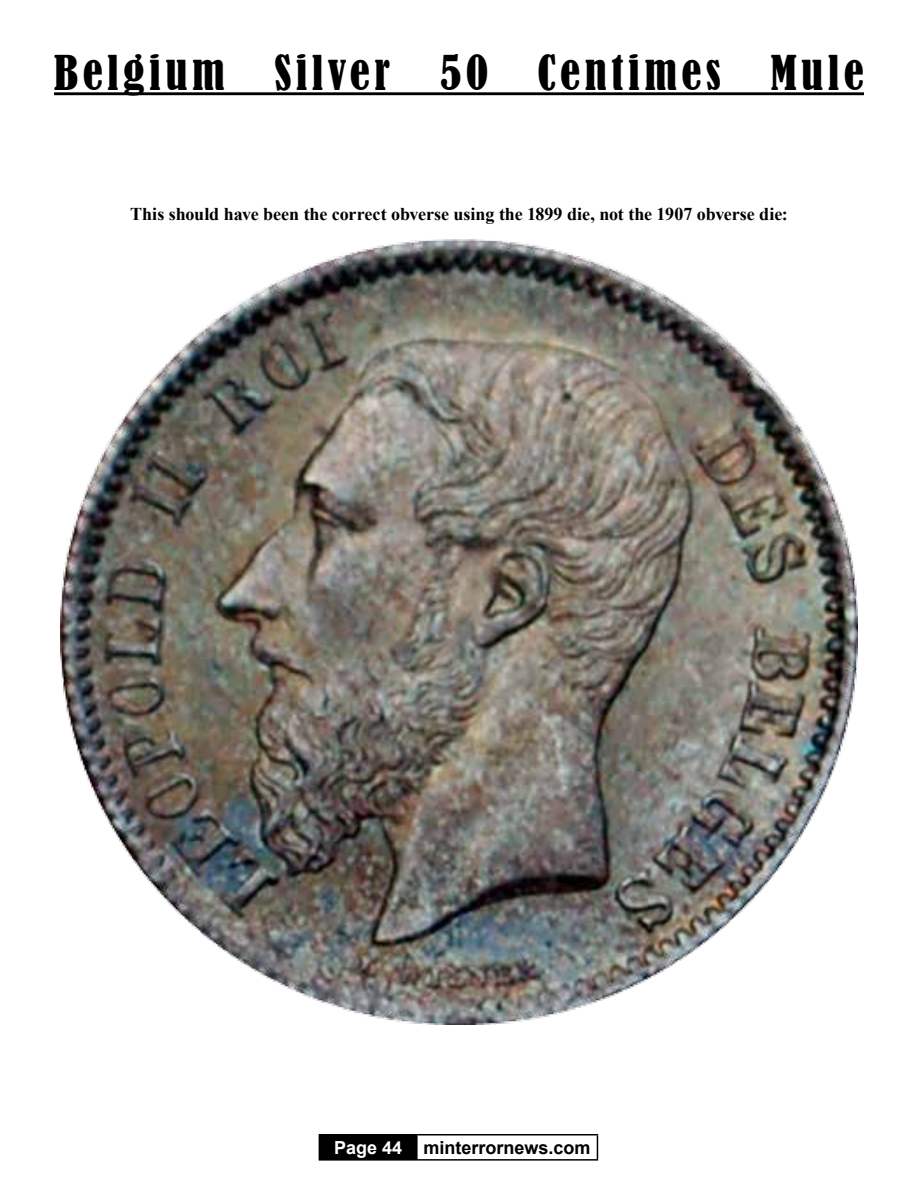
<style>
.page{position:relative;width:918px;height:1188px;background:#fff}
.page>*{position:absolute;margin:0;border:0;box-sizing:border-box;transform-origin:0 0}
.t1{font:condensed 45px "Bernard";letter-spacing:.095em;color:#000}
.t2{font:700 18px "Times New Roman";letter-spacing:-.005em;color:#000}
.t3{font:700 18px "Arial";color:#000}
.s1{color:#fff}
</style>
<div class="page">
<div style="left:319px;top:1135px;width:98px;height:25px;background:#000"></div>
<hr style="left:319px;top:1134px;width:98px;height:2px;background:#000">
<hr style="left:417px;top:1134px;width:181px;height:2px;background:#000">
<hr style="left:416px;top:1136px;width:2px;height:23px;background:#000">
<svg style="left:597px;top:1136px;width:1px;height:23px"></svg>
<hr style="left:319px;top:1159px;width:98px;height:2px;background:#000">
<hr style="left:417px;top:1159px;width:181px;height:2px;background:#000">
<img style="left:61px;top:240px;width:796px;height:784px">
<hr style="left:54px;top:92px;width:810px;height:3px;background:#000">
<h1 class="t1" style="left:54px;top:47px;width:811px">Belgium Silver 50 Centimes Mule</h1>
<p class="t2" style="left:130px;top:201px;width:659px">This should have been the correct obverse using the 1899 die, not the 1907 obverse die:</p>
<p class="t3" style="left:334px;top:1136px;width:258px"><span class="s1">Page 44</span> minterrornews.com</p>
</div>
